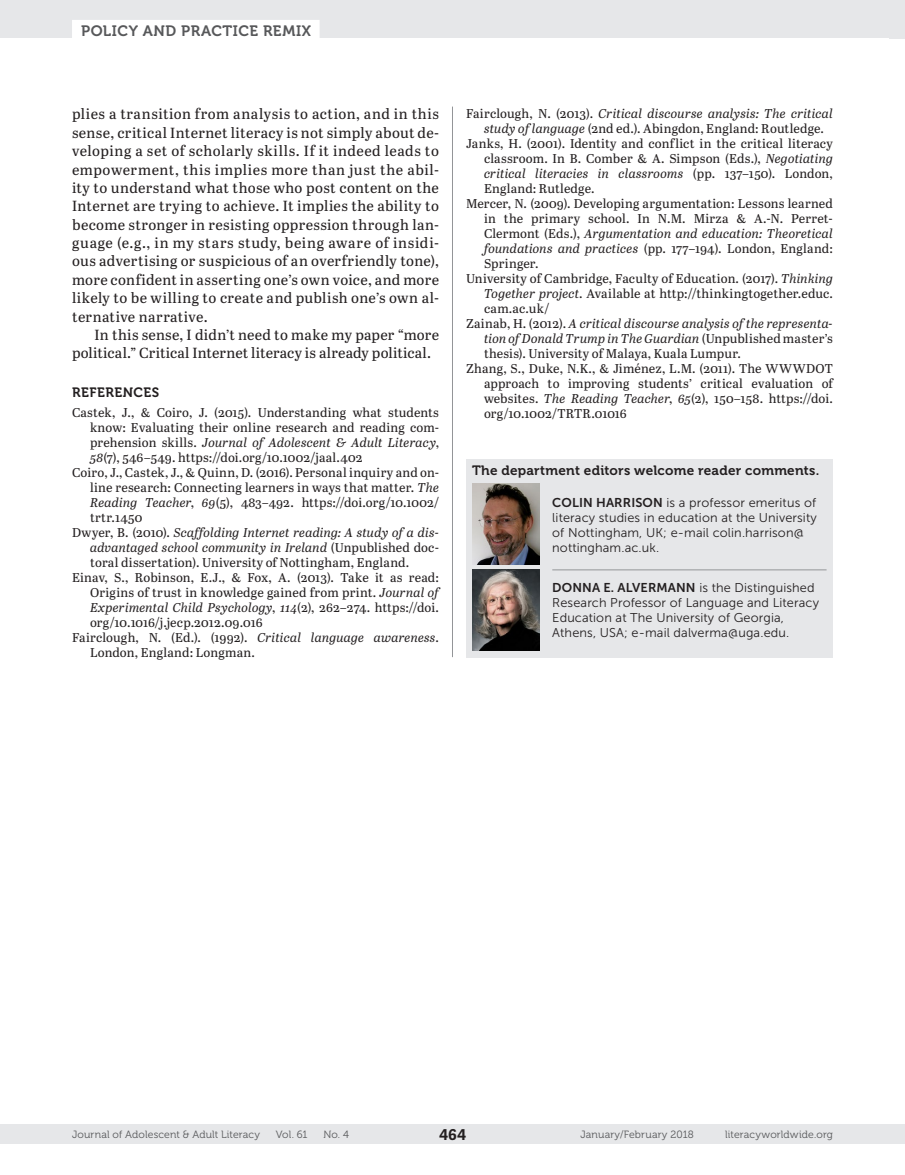
<style>
.page{position:relative;width:905px;height:1175px;background:#fff}
.page>*{position:absolute;margin:0;border:0;box-sizing:border-box;transform-origin:0 0}
.t1{font:15px "Museo 700";letter-spacing:.035em;color:#57585a}
.t2{font:700 15px "Adelle Sans";color:#231f20}
.t3{font:14.7px/18.3px "Abril Text";letter-spacing:.015em;color:#231f20;text-align:justify}
.t4{font:13.5px "Museo 700";letter-spacing:.02em;color:#231f20}
.t5{font:13.5px "Museo 700";letter-spacing:.04em;color:#231f20}
.t6{font:12.75px "Abril Text";letter-spacing:.015em;color:#231f20}
.t7{font:italic 12.75px "Abril Text";letter-spacing:.01em;color:#231f20}
.t8{font:12.75px/15px "Museo Sans 300";letter-spacing:.01em;color:#231f20}
.t9{font:10.5px "Museo 300";letter-spacing:.015em;color:#57585a}
.s1{font-style:normal}
.s2{font-style:italic}
.s3{font-family:"Museo Sans 700"}
</style>
<div class="page">
<div style="left:0;top:0;width:904px;height:38px;background:#e6e7e9"></div>
<div style="left:889px;top:0;width:15px;height:39px;background:#e6e7e9"></div>
<div style="left:0;top:1124px;width:904px;height:20px;background:#e6e7e9"></div>
<div style="left:72px;top:20px;width:247px;height:21px;background:#fff"></div>
<div style="left:466px;top:458px;width:367px;height:199px;background:#e6e7e9"></div>
<img style="left:472px;top:569px;width:67px;height:81px">
<img style="left:472px;top:484px;width:68px;height:81px">
<hr style="left:552px;top:569px;width:274px;height:1px;background:#939598">
<hr style="left:452px;top:107px;width:1px;height:550px;background:#939598">
<p class="t1" style="left:81px;top:22px;width:231px">POLICY AND PRACTICE REMIX</p>
<p class="t3" style="left:72px;top:104px;width:368px">plies a transition from analysis to action, and in this sense, critical Internet literacy is not simply about de&shy;veloping a set of scholarly skills. If it indeed leads to empowerment, this implies more than just the abil&shy;ity to understand what those who post content on the Internet are trying to achieve. It implies the ability to become stronger in resisting oppression through lan&shy;guage (e.g., in my stars study, being aware of insidi&shy;ous advertising or suspicious of an overfriendly tone), more confident in asserting one’s own voice, and more likely to be willing to create and publish one’s own al&shy;ternative narrative.</p>
<p class="t3" style="left:72px;top:325px;width:368px;text-indent:22px">In this sense, I didn’t need to make my paper “more political.” Critical Internet literacy is already political.</p>
<p class="t5" style="left:72px;top:385px;width:89px">REFERENCES</p>
<p class="t6" style="left:72px;top:403px;width:368px">Castek, J., &amp; Coiro, J. (2015). Understanding what students</p>
<p class="t6" style="left:90px;top:418px;width:350px">know: Evaluating their online research and reading com-</p>
<p class="t7" style="left:90px;top:433px;width:350px"><span class="s1">prehension skills.</span> Journal of Adolescent &amp; Adult Literacy<span class="s1">,</span></p>
<p class="t6" style="left:90px;top:448px;width:274px"><span class="s2">58</span>(7), 546–549. https://doi.org/10.1002/jaal.402</p>
<p class="t6" style="left:72px;top:463px;width:368px">Coiro, J., Castek, J., &amp; Quinn, D. (2016). Personal inquiry and on-</p>
<p class="t6" style="left:90px;top:478px;width:350px">line research: Connecting learners in ways that matter. <span class="s2">The</span></p>
<p class="t6" style="left:90px;top:493px;width:350px"><span class="s2">Reading Teacher</span>, <span class="s2">69</span>(5), 483–492. https://doi.org/10.1002/</p>
<p class="t6" style="left:90px;top:508px;width:54px">trtr.1450</p>
<p class="t7" style="left:72px;top:523px;width:368px"><span class="s1">Dwyer, B. (2010).</span> Scaffolding Internet reading: A study of a dis-</p>
<p class="t7" style="left:90px;top:538px;width:350px">advantaged school community in Ireland <span class="s1">(Unpublished doc-</span></p>
<p class="t6" style="left:90px;top:553px;width:321px">toral dissertation). University of Nottingham, England.</p>
<p class="t6" style="left:72px;top:568px;width:368px">Einav, S., Robinson, E.J., &amp; Fox, A. (2013). Take it as read:</p>
<p class="t6" style="left:90px;top:583px;width:350px">Origins of trust in knowledge gained from print. <span class="s2">Journal of</span></p>
<p class="t7" style="left:90px;top:598px;width:350px">Experimental Child Psychology<span class="s1">,</span> 114<span class="s1">(2), 262–274. https://doi.</span></p>
<p class="t6" style="left:90px;top:613px;width:174px">org/10.1016/j.jecp.2012.09.016</p>
<p class="t6" style="left:72px;top:628px;width:368px">Fairclough, N. (Ed.). (1992). <span class="s2">Critical language awareness</span>.</p>
<p class="t6" style="left:90px;top:643px;width:166px">London, England: Longman.</p>
<p class="t7" style="left:466px;top:104px;width:368px"><span class="s1">Fairclough, N. (2013).</span> Critical discourse analysis: The critical</p>
<p class="t6" style="left:484px;top:119px;width:341px"><span class="s2">study of language</span> (2nd ed.). Abingdon, England: Routledge.</p>
<p class="t6" style="left:466px;top:134px;width:368px">Janks, H. (2001). Identity and conflict in the critical literacy</p>
<p class="t6" style="left:484px;top:149px;width:350px">classroom. In B. Comber &amp; A. Simpson (Eds.), <span class="s2">Negotiating</span></p>
<p class="t7" style="left:484px;top:164px;width:350px">critical literacies in classrooms <span class="s1">(pp. 137–150). London,</span></p>
<p class="t6" style="left:484px;top:179px;width:112px">England: Rutledge.</p>
<p class="t6" style="left:466px;top:194px;width:368px">Mercer, N. (2009). Developing argumentation: Lessons learned</p>
<p class="t6" style="left:484px;top:209px;width:350px">in the primary school. In N.M. Mirza &amp; A.-N. Perret-</p>
<p class="t7" style="left:484px;top:224px;width:350px"><span class="s1">Clermont (Eds.),</span> Argumentation and education: Theoretical</p>
<p class="t6" style="left:484px;top:239px;width:350px"><span class="s2">foundations and practices</span> (pp. 177–194). London, England:</p>
<p class="t6" style="left:484px;top:254px;width:56px">Springer.</p>
<p class="t6" style="left:466px;top:269px;width:368px">University of Cambridge, Faculty of Education. (2017). <span class="s2">Thinking</span></p>
<p class="t6" style="left:484px;top:284px;width:350px"><span class="s2">Together project</span>. Available at http://thinkingtogether.educ.</p>
<p class="t6" style="left:484px;top:299px;width:67px">cam.ac.uk/</p>
<p class="t7" style="left:466px;top:314px;width:368px"><span class="s1">Zainab, H. (2012).</span> A critical discourse analysis of the representa-</p>
<p class="t7" style="left:484px;top:329px;width:350px">tion of Donald Trump in The Guardian <span class="s1">(Unpublished master’s</span></p>
<p class="t6" style="left:484px;top:344px;width:258px">thesis). University of Malaya, Kuala Lumpur.</p>
<p class="t6" style="left:466px;top:359px;width:368px">Zhang, S., Duke, N.K., &amp; Jiménez, L.M. (2011). The WWWDOT</p>
<p class="t6" style="left:484px;top:374px;width:350px">approach to improving students’ critical evaluation of</p>
<p class="t6" style="left:484px;top:389px;width:350px">websites. <span class="s2">The Reading Teacher</span>, <span class="s2">65</span>(2), 150–158. https://doi.</p>
<p class="t6" style="left:484px;top:404px;width:144px">org/10.1002/TRTR.01016</p>
<p class="t4" style="left:472px;top:462px;width:349px">The department editors welcome reader comments.</p>
<p class="t8" style="left:552px;top:495px;width:266px"><span class="s3">COLIN HARRISON</span> is a professor emeritus of literacy studies in education at the University of Nottingham, UK; e-mail colin.harrison@ nottingham.ac.uk.</p>
<p class="t8" style="left:552px;top:580px;width:268px"><span class="s3">DONNA E. ALVERMANN</span> is the Distinguished Research Professor of Language and Literacy Education at The University of Georgia, Athens, USA; e-mail dalverma@uga.edu.</p>
<p class="t9" style="left:72px;top:1129px;width:189px">Journal of Adolescent &amp; Adult Literacy</p>
<p class="t9" style="left:276px;top:1129px;width:33px">Vol. 61</p>
<p class="t9" style="left:323px;top:1129px;width:27px">No. 4</p>
<p class="t2" style="left:439px;top:1123px;width:28px">464</p>
<p class="t9" style="left:580px;top:1129px;width:115px">January/February 2018</p>
<p class="t9" style="left:725px;top:1129px;width:109px">literacyworldwide.org</p>
</div>
